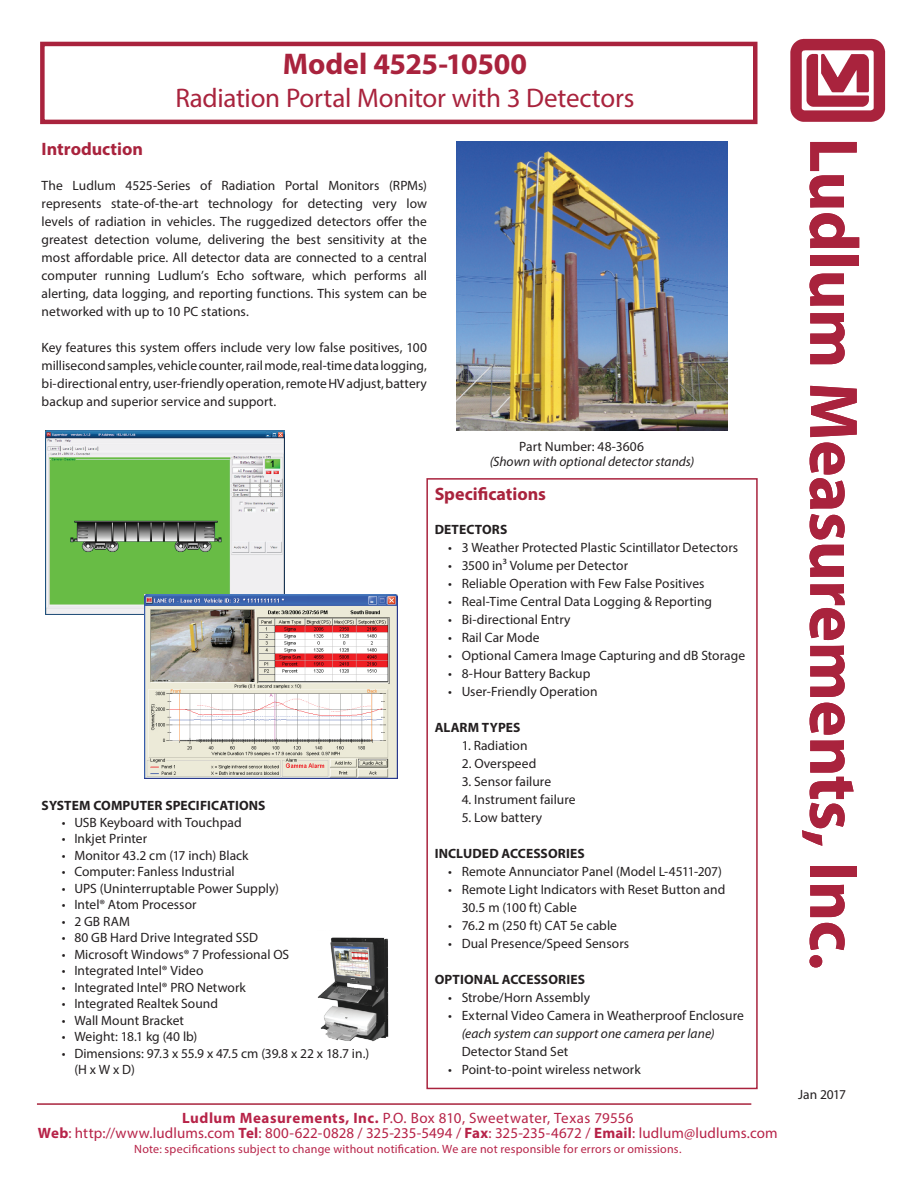
<style>
.page{position:relative;width:918px;height:1188px;background:#fff}
.page>*{position:absolute;margin:0;border:0;box-sizing:border-box;transform-origin:0 0}
.t1{font:700 69px "Myriad Pro";letter-spacing:-.01em;color:#a9233d}
.t2{font:700 30px "Myriad Pro";letter-spacing:-.01em;color:#a9233d}
.t3{font:27px "Myriad Pro";letter-spacing:-.01em;color:#a9233d}
.t4{font:700 18px "Myriad Pro";color:#a9233d}
.t5{font:15px/15px "Myriad Pro";letter-spacing:.01em;color:#b72348;text-align:center}
.t6{font:13.5px/18px "Myriad Pro";letter-spacing:.005em;color:#231f20}
.t7{font:700 13.5px "Myriad Pro";letter-spacing:.01em;color:#231f20}
.t8{font:italic 13.5px "Myriad Pro";letter-spacing:.005em;color:#231f20}
.t9{font:12px "Myriad Pro";letter-spacing:.02em;color:#b72348}
.s1{font-weight:700}
</style>
<div class="page">
<img style="left:790px;top:38px;width:96px;height:84px">
<div style="left:426px;top:478px;width:332px;height:611px;border:2px solid #a9233d"></div>
<img style="left:46px;top:430px;width:239px;height:185px">
<img style="left:145px;top:594px;width:252px;height:185px">
<hr style="left:37px;top:1103px;width:714px;height:2px;background:#a9233d">
<img style="left:318px;top:937px;width:71px;height:105px">
<img style="left:456px;top:142px;width:271px;height:288px">
<div style="left:40px;top:42px;width:718px;height:82px;border:4px solid #a9233d"></div>
<h2 class="t2" style="left:283px;top:45px;width:246px">Model 4525-10500</h2>
<h3 class="t3" style="left:175px;top:81px;width:460px">Radiation Portal Monitor with 3 Detectors</h3>
<h3 class="t4" style="left:42px;top:137px;width:103px">Introduction</h3>
<p class="t6" style="left:42px;top:176px;width:387px;text-align:justify">The Ludlum 4525-Series of Radiation Portal Monitors (RPMs) represents state-of-the-art technology for detecting very low levels of radiation in vehicles. The ruggedized detectors offer the greatest detection volume, delivering the best sensitivity at the most affordable price. All detector data are connected to a central computer running Ludlum’s Echo software, which performs all alerting, data logging, and reporting functions. This system can be networked with up to 10 PC stations.</p>
<p class="t6" style="left:42px;top:338px;width:387px;text-align:justify">Key features this system offers include very low false positives, 100 millisecond samples, vehicle counter, rail mode, real-time data logging, bi-directional entry, user-friendly operation, remote HV adjust, battery backup and superior service and support.</p>
<p class="t6" style="left:519px;top:437px;width:126px">Part Number: 48-3606</p>
<p class="t8" style="left:490px;top:454px;width:206px">(Shown with optional detector stands)</p>
<h3 class="t4" style="left:435px;top:482px;width:113px">Specifications</h3>
<p class="t7" style="left:435px;top:521px;width:74px">DETECTORS</p>
<p class="t6" style="left:448px;top:538px;width:292px">• 3 Weather Protected Plastic Scintillator Detectors</p>
<p class="t6" style="left:448px;top:556px;width:181px">• 3500 in³ Volume per Detector</p>
<p class="t6" style="left:448px;top:574px;width:258px">• Reliable Operation with Few False Positives</p>
<p class="t6" style="left:448px;top:592px;width:265px">• Real-Time Central Data Logging &amp; Reporting</p>
<p class="t6" style="left:448px;top:610px;width:124px">• Bi-directional Entry</p>
<p class="t6" style="left:448px;top:628px;width:93px">• Rail Car Mode</p>
<p class="t6" style="left:448px;top:646px;width:299px">• Optional Camera Image Capturing and dB Storage</p>
<p class="t6" style="left:448px;top:664px;width:144px">• 8-Hour Battery Backup</p>
<p class="t6" style="left:448px;top:682px;width:151px">• User-Friendly Operation</p>
<p class="t7" style="left:435px;top:719px;width:87px">ALARM TYPES</p>
<p class="t6" style="left:462px;top:736px;width:67px">1. Radiation</p>
<p class="t6" style="left:462px;top:754px;width:76px">2. Overspeed</p>
<p class="t6" style="left:462px;top:772px;width:91px">3. Sensor failure</p>
<p class="t6" style="left:462px;top:790px;width:115px">4. Instrument failure</p>
<p class="t6" style="left:462px;top:808px;width:82px">5. Low battery</p>
<p class="t7" style="left:435px;top:845px;width:152px">INCLUDED ACCESSORIES</p>
<p class="t6" style="left:448px;top:862px;width:275px">• Remote Annunciator Panel (Model L-4511-207)</p>
<p class="t6" style="left:462px;top:880px;width:265px;text-indent:-14px">• Remote Light Indicators with Reset Button and<br>30.5 m (100 ft) Cable</p>
<p class="t6" style="left:448px;top:916px;width:170px">• 76.2 m (250 ft) CAT 5e cable</p>
<p class="t6" style="left:448px;top:934px;width:183px">• Dual Presence/Speed Sensors</p>
<p class="t7" style="left:435px;top:971px;width:152px">OPTIONAL ACCESSORIES</p>
<p class="t6" style="left:448px;top:988px;width:144px">• Strobe/Horn Assembly</p>
<p class="t6" style="left:448px;top:1006px;width:297px">• External Video Camera in Weatherproof Enclosure</p>
<p class="t8" style="left:462px;top:1025px;width:255px">(each system can support one camera per lane)</p>
<p class="t6" style="left:462px;top:1042px;width:108px">Detector Stand Set</p>
<p class="t6" style="left:448px;top:1060px;width:194px">• Point-to-point wireless network</p>
<p class="t5" style="left:38px;top:1110px;width:741px"><span class="s1">Ludlum Measurements, Inc.</span> P.O. Box 810, Sweetwater, Texas 79556<br><span class="s1">Web</span>: http://www.ludlums.com <span class="s1">Tel</span>: 800-622-0828 / 325-235-5494 / <span class="s1">Fax</span>: 325-235-4672 / <span class="s1">Email</span>: ludlum@ludlums.com</p>
<p class="t9" style="left:134px;top:1141px;width:549px">Note: specifications subject to change without notification. We are not responsible for errors or omissions.</p>
<p class="t7" style="left:42px;top:797px;width:225px">SYSTEM COMPUTER SPECIFICATIONS</p>
<p class="t6" style="left:62px;top:813px;width:181px">• USB Keyboard with Touchpad</p>
<p class="t6" style="left:62px;top:830px;width:87px">• Inkjet Printer</p>
<p class="t6" style="left:62px;top:846px;width:188px">• Monitor 43.2 cm (17 inch) Black</p>
<p class="t6" style="left:62px;top:863px;width:174px">• Computer: Fanless Industrial</p>
<p class="t6" style="left:62px;top:879px;width:219px">• UPS (Uninterruptable Power Supply)</p>
<p class="t6" style="left:62px;top:896px;width:136px">• Intel® Atom Processor</p>
<p class="t6" style="left:62px;top:912px;width:70px">• 2 GB RAM</p>
<p class="t6" style="left:62px;top:929px;width:198px">• 80 GB Hard Drive Integrated SSD</p>
<p class="t6" style="left:62px;top:945px;width:229px">• Microsoft Windows® 7 Professional OS</p>
<p class="t6" style="left:62px;top:962px;width:143px">• Integrated Intel® Video</p>
<p class="t6" style="left:62px;top:978px;width:186px">• Integrated Intel® PRO Network</p>
<p class="t6" style="left:62px;top:995px;width:158px">• Integrated Realtek Sound</p>
<p class="t6" style="left:62px;top:1011px;width:124px">• Wall Mount Bracket</p>
<p class="t6" style="left:62px;top:1028px;width:137px">• Weight: 18.1 kg (40 lb)</p>
<p class="t6" style="left:74px;top:1045px;width:296px;line-height:16.5px;text-indent:-12px">• Dimensions: 97.3 x 55.9 x 47.5 cm (39.8 x 22 x 18.7 in.) (H x W x D)</p>
<h1 class="t1" style="left:878px;top:137px;width:834px;rotate:90deg">Ludlum Measurements, Inc.</h1>
<p class="t6" style="left:798px;top:1085px;width:50px">Jan 2017</p>
</div>
